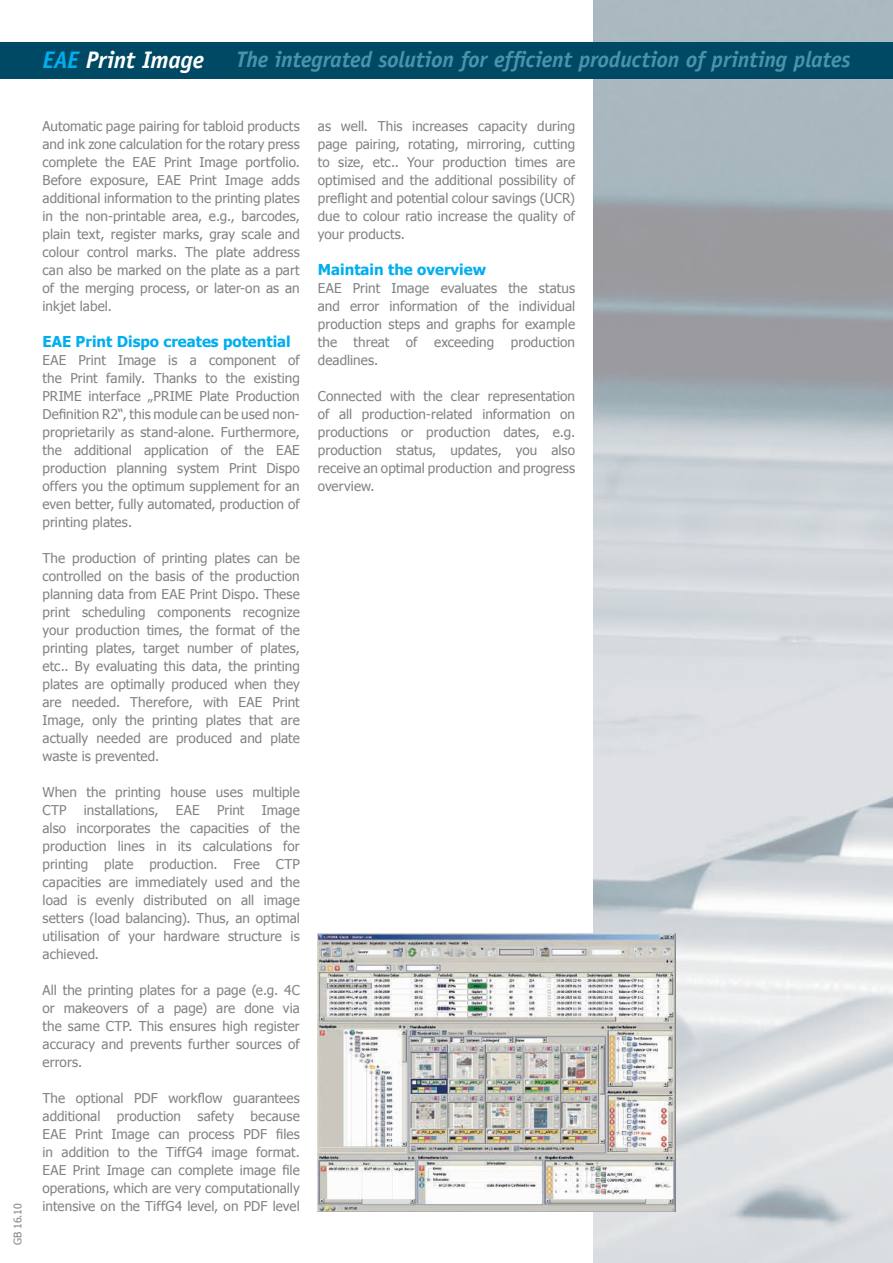
<style>
.page{position:relative;width:893px;height:1263px;background:#fff}
.page>*{position:absolute;margin:0;border:0;box-sizing:border-box;transform-origin:0 0}
.t1{font:italic 700 24px "Officina Sans Std";letter-spacing:-.01em;color:#fff}
.t2{font:italic 700 22.5px "Officina Sans Std";letter-spacing:-.01em;color:#4b92aa}
.t3{font:700 15px "Tahoma";color:#00aeef}
.t4{font:13.5px/18px "Tahoma";letter-spacing:.005em;color:#808285;text-align:justify}
.t5{font:10.5px "Tahoma";color:#808285}
.s1{color:#00aeef}
</style>
<div class="page">
<img style="left:593px;top:0;width:300px;height:1263px">
<img style="left:318px;top:933px;width:357px;height:278px">
<div style="left:0;top:43px;width:893px;height:36px;background:#004964"></div>
<p class="t5" style="left:11px;top:1245px;width:43px;rotate:-90deg">GB 16.10</p>
<h1 class="t1" style="left:43px;top:45px;width:163px"><span class="s1">EAE</span> Print Image</h1>
<h2 class="t2" style="left:236px;top:46px;width:616px">The integrated solution for efficient production of printing plates</h2>
<p class="t4" style="left:43px;top:117px;width:259px">Automatic page pairing for tabloid products and ink zone calculation for the rotary press complete the EAE Print Image portfolio.<br>Before exposure, EAE Print Image adds additional information to the printing plates in the non-printable area, e.g., barcodes, plain text, register marks, gray scale and colour control marks. The plate address can also be marked on the plate as a part of the merging process, or later-on as an inkjet label.</p>
<p class="t3" style="left:43px;top:331px;width:250px">EAE Print Dispo creates potential</p>
<p class="t4" style="left:43px;top:351px;width:259px">EAE Print Image is a component of the Print family. Thanks to the existing PRIME interface „PRIME Plate Production Definition R2“, this module can be used non&shy;proprietarily as stand-alone. Furthermore, the additional application of the EAE production planning system Print Dispo offers you the optimum supplement for an even better, fully automated, production of printing plates.</p>
<p class="t4" style="left:43px;top:549px;width:259px">The production of printing plates can be controlled on the basis of the production planning data from EAE Print Dispo. These print scheduling components recognize your production times, the format of the printing plates, target number of plates, etc.. By evaluating this data, the printing plates are optimally produced when they are needed. Therefore, with EAE Print Image, only the printing plates that are actually needed are produced and plate waste is prevented.</p>
<p class="t4" style="left:43px;top:783px;width:259px">When the printing house uses multiple<br>CTP</p>
<p class="t4" style="left:84px;top:801px;width:76px">installations,</p>
<p class="t4" style="left:176px;top:801px;width:25px">EAE</p>
<p class="t4" style="left:217px;top:801px;width:29px">Print</p>
<p class="t4" style="left:43px;top:801px;width:259px;text-indent:219px">Image also incorporates the capacities of the production lines in its calculations for printing plate production. Free CTP capacities are immediately used and the load is evenly distributed on all image setters (load balancing). Thus, an optimal utilisation of your hardware structure is achieved.</p>
<p class="t4" style="left:43px;top:981px;width:259px">All the printing plates for a page (e.g. 4C or makeovers of a page) are done via the same CTP. This ensures high register accuracy and prevents further sources of errors.</p>
<p class="t4" style="left:43px;top:1089px;width:259px">The optional PDF workflow guarantees additional production safety because EAE Print Image can process PDF files in addition to the TiffG4 image format.<br>EAE Print Image can complete image file operations, which are very computationally intensive on the TiffG4 level, on PDF level</p>
<p class="t4" style="left:318px;top:117px;width:259px">as well. This increases capacity during page pairing, rotating, mirroring, cutting to size, etc.. Your production times are optimised and the additional possibility of preflight and potential colour savings (UCR) due to colour ratio increase the quality of your products.</p>
<p class="t3" style="left:318px;top:259px;width:170px">Maintain the overview</p>
<p class="t4" style="left:318px;top:279px;width:259px">EAE Print Image evaluates the status and error information of the individual production steps and graphs for example the threat of exceeding production deadlines.</p>
<p class="t4" style="left:318px;top:387px;width:259px">Connected with the clear representation of all production-related information on productions or production dates, e.g. production status, updates, you also receive an optimal production and progress overview.</p>
</div>
